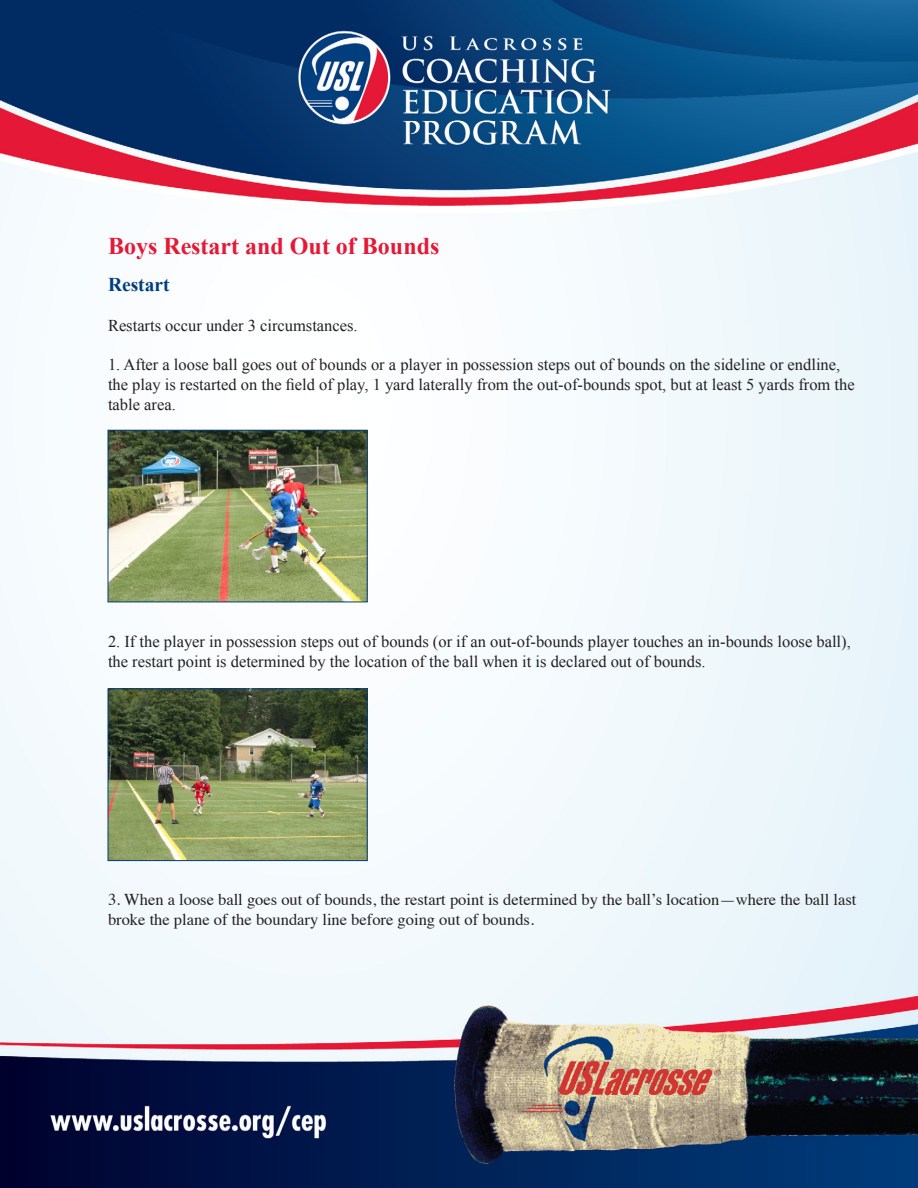
<style>
.page{position:relative;width:918px;height:1188px;background:#fff}
.page>*{position:absolute;margin:0;border:0;box-sizing:border-box;transform-origin:0 0}
.t1{font:700 24px "Times New Roman";color:#e51836}
.t2{font:700 19.5px "Times New Roman";color:#013d7d}
.t3{font:16.5px/19.8px "Times New Roman";color:#231f20}
.t4{font:16.5px/19.8px "Times";color:#231f20}
</style>
<div class="page">
<img style="left:0;top:0;width:918px;height:1188px">
<img style="left:110px;top:432px;width:256px;height:168px">
<div style="left:108px;top:430px;width:260px;height:172px;border:1px solid #013d7d"></div>
<img style="left:110px;top:690px;width:256px;height:169px">
<div style="left:108px;top:688px;width:260px;height:173px;border:1px solid #013d7d"></div>
<p class="t1" style="left:108px;top:232px;width:333px">Boys Restart and Out of Bounds</p>
<p class="t2" style="left:108px;top:273px;width:63px">Restart</p>
<p class="t3" style="left:108px;top:315px;width:251px">Restarts occur under 3 circumstances.</p>
<p class="t3" style="left:108px;top:355px;width:748px">1. After a loose ball goes out of bounds or a player in possession steps out of bounds on the sideline or endline, the play is restarted on the field of play, 1 yard laterally from the out-of-bounds spot, but at least 5 yards from the table area.</p>
<p class="t3" style="left:108px;top:632px;width:744px">2. If the player in possession steps out of bounds (or if an out-of-bounds player touches an in-bounds loose ball), the restart point is determined by the location of the ball when it is declared out of bounds.</p>
<p class="t4" style="left:108px;top:888px;width:750px">3. When a loose ball goes out of bounds, the restart point is determined by the ball’s location—where the ball last broke the plane of the boundary line before going out of bounds.</p>
</div>
